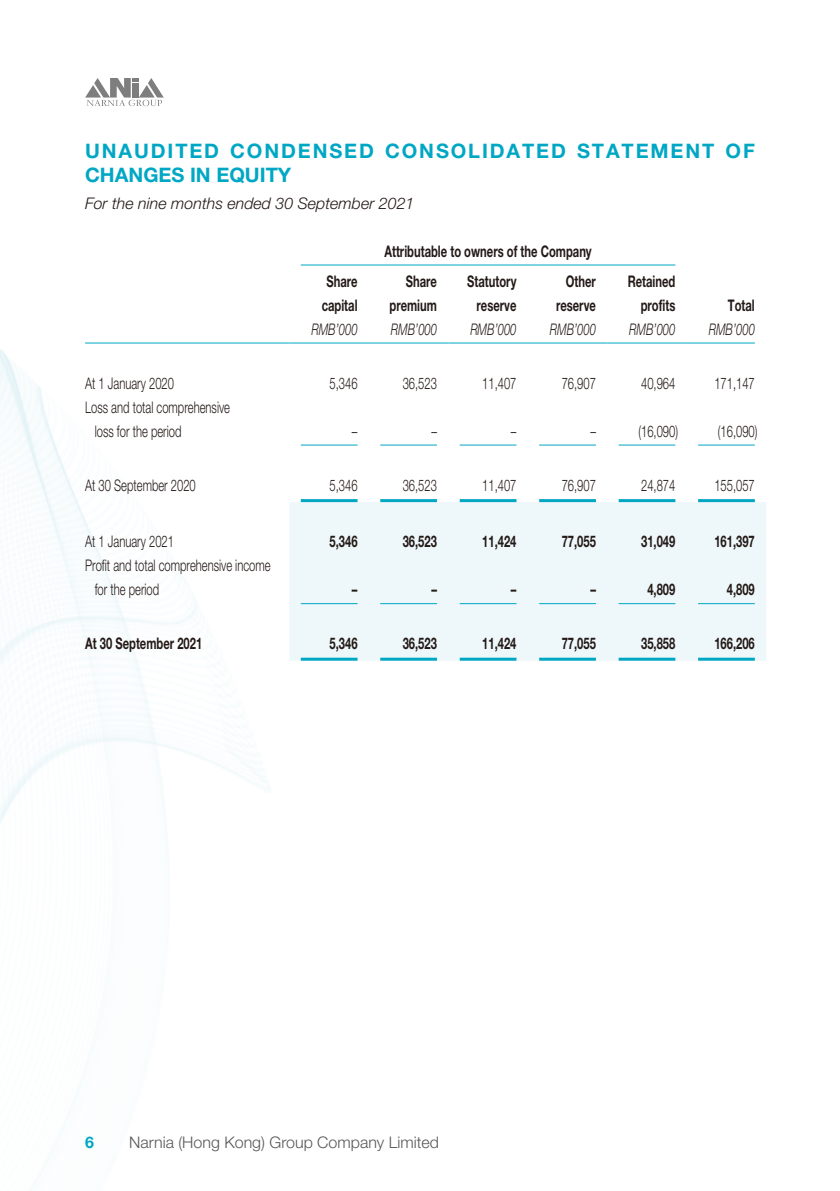
<style>
.page{position:relative;width:840px;height:1191px;background:#fff}
.page>*{position:absolute;margin:0;border:0;box-sizing:border-box;transform-origin:0 0}
.t1{font:700 20px/24px "Helvetica Neue LT Std";letter-spacing:.095em;color:#00a7c4}
.t2{font:300 16px/24px "Helvetica Neue LT Std";color:#231916;scale:.7 1}
.t3{font:700 16px/24px "Helvetica Neue LT Std";color:#231916;text-align:right;scale:.7 1}
.t4{font:italic 300 16px "Helvetica Neue LT Std";color:#231916;scale:.7 1}
.t5{font:italic 300 16px "Helvetica Neue LT Std";color:#231916}
.t6{font:300 16px "Helvetica Neue LT Std";color:#595857}
.t7{font:700 16px "Helvetica Neue LT Std";color:#00a7c4}
</style>
<div class="page">
<img style="left:0;top:106px;width:766px;height:717px">
<svg style="left:85px;top:78px;width:79px;height:28px"></svg>
<svg style="left:289px;top:367px;width:476px;height:135px"></svg>
<div style="left:289px;top:502px;width:476px;height:158px;background:#eef7fa"></div>
<hr style="left:300px;top:264px;width:375px;height:1px;background:#00a7c4">
<hr style="left:85px;top:342px;width:204px;height:1px;background:#00a7c4">
<hr style="left:289px;top:342px;width:80px;height:1px;background:#00a7c4">
<hr style="left:369px;top:342px;width:79px;height:1px;background:#00a7c4">
<hr style="left:448px;top:342px;width:79px;height:1px;background:#00a7c4">
<hr style="left:527px;top:342px;width:80px;height:1px;background:#00a7c4">
<hr style="left:607px;top:342px;width:79px;height:1px;background:#00a7c4">
<hr style="left:686px;top:342px;width:68px;height:1px;background:#00a7c4">
<hr style="left:300px;top:444px;width:57px;height:1px;background:#00a7c4">
<hr style="left:380px;top:444px;width:57px;height:1px;background:#00a7c4">
<hr style="left:459px;top:444px;width:57px;height:1px;background:#00a7c4">
<hr style="left:539px;top:444px;width:56px;height:1px;background:#00a7c4">
<hr style="left:618px;top:444px;width:57px;height:1px;background:#00a7c4">
<hr style="left:697px;top:444px;width:57px;height:1px;background:#00a7c4">
<hr style="left:300px;top:499px;width:57px;height:3px;background:#00a7c4">
<hr style="left:380px;top:499px;width:57px;height:3px;background:#00a7c4">
<hr style="left:459px;top:499px;width:57px;height:3px;background:#00a7c4">
<hr style="left:539px;top:499px;width:56px;height:3px;background:#00a7c4">
<hr style="left:618px;top:499px;width:57px;height:3px;background:#00a7c4">
<hr style="left:697px;top:499px;width:57px;height:3px;background:#00a7c4">
<hr style="left:300px;top:603px;width:57px;height:1px;background:#00a7c4">
<hr style="left:380px;top:603px;width:57px;height:1px;background:#00a7c4">
<hr style="left:459px;top:603px;width:57px;height:1px;background:#00a7c4">
<hr style="left:539px;top:603px;width:56px;height:1px;background:#00a7c4">
<hr style="left:618px;top:603px;width:57px;height:1px;background:#00a7c4">
<hr style="left:697px;top:603px;width:57px;height:1px;background:#00a7c4">
<hr style="left:300px;top:657px;width:57px;height:3px;background:#00a7c4">
<hr style="left:380px;top:657px;width:57px;height:3px;background:#00a7c4">
<hr style="left:459px;top:657px;width:57px;height:3px;background:#00a7c4">
<hr style="left:539px;top:657px;width:56px;height:3px;background:#00a7c4">
<hr style="left:618px;top:657px;width:57px;height:3px;background:#00a7c4">
<hr style="left:697px;top:657px;width:57px;height:3px;background:#00a7c4">
<p class="t1" style="left:85px;top:139px;width:671px">UNAUDITED CONDENSED CONSOLIDATED STATEMENT OF<br>CHANGES IN EQUITY</p>
<p class="t5" style="left:85px;top:193px;width:330px">For the nine months ended 30 September 2021</p>
<p class="t3" style="left:384px;top:239px;width:297px">Attributable to owners of the Company</p>
<p class="t3" style="left:321px;top:269px;width:53px;text-align:left">Share capital</p>
<p class="t3" style="left:389px;top:269px;width:69px">Share premium</p>
<p class="t3" style="left:467px;top:269px;width:72px;text-align:center">Statutory reserve</p>
<p class="t3" style="left:555px;top:269px;width:58px">Other reserve</p>
<p class="t3" style="left:627px;top:269px;width:70px">Retained profits</p>
<p class="t3" style="left:727px;top:293px;width:40px">Total</p>
<p class="t4" style="left:311px;top:319px;width:67px">RMB’000</p>
<p class="t4" style="left:390px;top:319px;width:67px">RMB’000</p>
<p class="t4" style="left:470px;top:319px;width:67px">RMB’000</p>
<p class="t4" style="left:549px;top:319px;width:67px">RMB’000</p>
<p class="t4" style="left:629px;top:319px;width:67px">RMB’000</p>
<p class="t4" style="left:708px;top:319px;width:67px">RMB’000</p>
<p class="t2" style="left:85px;top:371px;width:128px">At 1 January 2020</p>
<p class="t2" style="left:329px;top:371px;width:42px">5,346</p>
<p class="t2" style="left:402px;top:371px;width:50px">36,523</p>
<p class="t2" style="left:482px;top:371px;width:50px">11,407</p>
<p class="t2" style="left:561px;top:371px;width:50px">76,907</p>
<p class="t2" style="left:640px;top:371px;width:50px">40,964</p>
<p class="t2" style="left:714px;top:371px;width:59px">171,147</p>
<p class="t2" style="left:95px;top:395px;width:195px;text-indent:-10px">Loss and total comprehensive loss for the period</p>
<p class="t2" style="left:352px;top:419px;width:9px">–</p>
<p class="t2" style="left:431px;top:419px;width:9px">–</p>
<p class="t2" style="left:510px;top:419px;width:9px">–</p>
<p class="t2" style="left:590px;top:419px;width:9px">–</p>
<p class="t2" style="left:638px;top:419px;width:58px">(16,090)</p>
<p class="t2" style="left:717px;top:419px;width:58px">(16,090)</p>
<p class="t2" style="left:85px;top:473px;width:159px">At 30 September 2020</p>
<p class="t2" style="left:329px;top:473px;width:42px">5,346</p>
<p class="t2" style="left:402px;top:473px;width:50px">36,523</p>
<p class="t2" style="left:482px;top:473px;width:50px">11,407</p>
<p class="t2" style="left:561px;top:473px;width:50px">76,907</p>
<p class="t2" style="left:640px;top:473px;width:50px">24,874</p>
<p class="t2" style="left:714px;top:473px;width:59px">155,057</p>
<p class="t2" style="left:85px;top:529px;width:128px">At 1 January 2021</p>
<p class="t3" style="left:329px;top:529px;width:42px">5,346</p>
<p class="t3" style="left:402px;top:529px;width:50px">36,523</p>
<p class="t3" style="left:482px;top:529px;width:50px">11,424</p>
<p class="t3" style="left:561px;top:529px;width:50px">77,055</p>
<p class="t3" style="left:640px;top:529px;width:50px">31,049</p>
<p class="t3" style="left:714px;top:529px;width:59px">161,397</p>
<p class="t2" style="left:95px;top:553px;width:253px;text-indent:-10px">Profit and total comprehensive income for the period</p>
<p class="t3" style="left:352px;top:577px;width:9px">–</p>
<p class="t3" style="left:431px;top:577px;width:9px">–</p>
<p class="t3" style="left:510px;top:577px;width:9px">–</p>
<p class="t3" style="left:590px;top:577px;width:9px">–</p>
<p class="t3" style="left:647px;top:577px;width:42px">4,809</p>
<p class="t3" style="left:726px;top:577px;width:42px">4,809</p>
<p class="t3" style="left:85px;top:631px;width:169px">At 30 September 2021</p>
<p class="t3" style="left:329px;top:631px;width:42px">5,346</p>
<p class="t3" style="left:402px;top:631px;width:50px">36,523</p>
<p class="t3" style="left:482px;top:631px;width:50px">11,424</p>
<p class="t3" style="left:561px;top:631px;width:50px">77,055</p>
<p class="t3" style="left:640px;top:631px;width:50px">35,858</p>
<p class="t3" style="left:714px;top:631px;width:59px">166,206</p>
<p class="t7" style="left:85px;top:1132px;width:10px">6</p>
<p class="t6" style="left:129px;top:1132px;width:311px">Narnia (Hong Kong) Group Company Limited</p>
</div>
